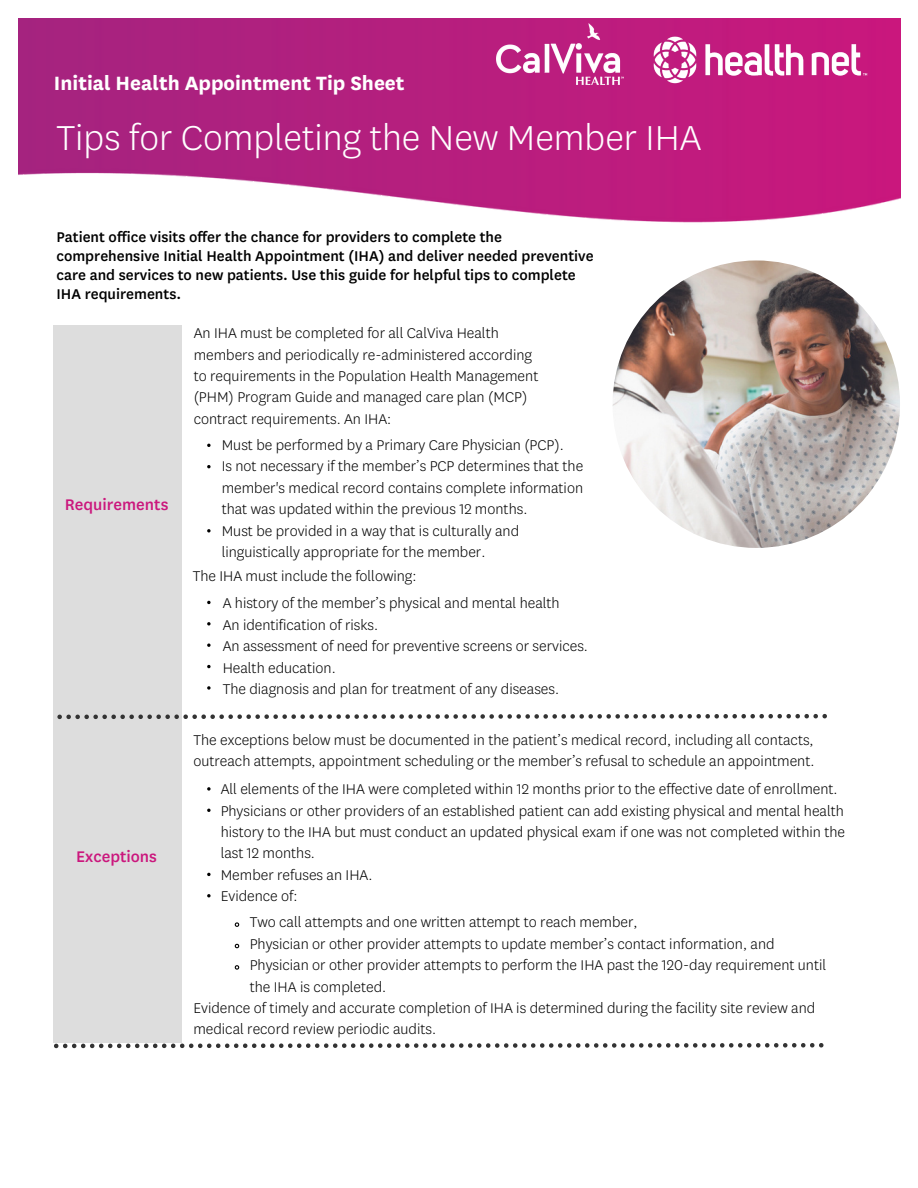
<style>
.page{position:relative;width:918px;height:1188px;background:#fff}
.page>*{position:absolute;margin:0;border:0;box-sizing:border-box;transform-origin:0 0}
.t1{font:300 40.5px "Centene Sans";color:#fff}
.t2{font:700 22.5px "Centene Sans";color:#fff}
.t3{font:500 18px "Centene Sans";color:#cb177d}
.t4{font:300 16.5px/21.3px "Centene Sans";color:#000}
.t5{font:500 16.5px/19.2px "Centene Sans";color:#000}
</style>
<div class="page">
<div style="left:54px;top:326px;width:128px;height:717px;background:#ddd"></div>
<svg style="left:54px;top:1043px;width:769px;height:5px"></svg>
<img style="left:18px;top:18px;width:882px;height:205px">
<img style="left:496px;top:24px;width:127px;height:61px">
<img style="left:653px;top:36px;width:216px;height:48px">
<img style="left:613px;top:260px;width:287px;height:288px;border-radius:50%">
<svg style="left:207px;top:444px;width:4px;height:3px"></svg>
<svg style="left:207px;top:465px;width:4px;height:3px"></svg>
<svg style="left:207px;top:529px;width:4px;height:4px"></svg>
<svg style="left:207px;top:601px;width:4px;height:3px"></svg>
<svg style="left:207px;top:622px;width:4px;height:4px"></svg>
<svg style="left:207px;top:644px;width:4px;height:3px"></svg>
<svg style="left:207px;top:665px;width:4px;height:3px"></svg>
<svg style="left:207px;top:686px;width:4px;height:4px"></svg>
<svg style="left:207px;top:787px;width:4px;height:4px"></svg>
<svg style="left:207px;top:809px;width:4px;height:3px"></svg>
<svg style="left:207px;top:873px;width:4px;height:3px"></svg>
<svg style="left:207px;top:894px;width:4px;height:3px"></svg>
<svg style="left:234px;top:922px;width:6px;height:5px"></svg>
<svg style="left:234px;top:943px;width:6px;height:6px"></svg>
<svg style="left:234px;top:965px;width:6px;height:5px"></svg>
<svg style="left:57px;top:714px;width:770px;height:5px"></svg>
<p class="t2" style="left:54px;top:73px;width:352px">Initial Health Appointment Tip Sheet</p>
<h1 class="t1" style="left:56px;top:120px;width:647px">Tips for Completing the New Member IHA</h1>
<p class="t5" style="left:56px;top:228px;width:539px">Patient office visits offer the chance for providers to complete the comprehensive Initial Health Appointment (IHA) and deliver needed preventive care and services to new patients. Use this guide for helpful tips to complete IHA requirements.</p>
<h2 class="t3" style="left:65px;top:496px;width:105px">Requirements</h2>
<h2 class="t3" style="left:76px;top:849px;width:82px">Exceptions</h2>
<p class="t4" style="left:194px;top:323px;width:346px">An IHA must be completed for all CalViva Health members and periodically re-administered according to requirements in the Population Health Management (PHM) Program Guide and managed care plan (MCP) contract requirements. An IHA:</p>
<p class="t4" style="left:222px;top:435px;width:344px">Must be performed by a Primary Care Physician (PCP).</p>
<p class="t4" style="left:222px;top:457px;width:363px;text-align:justify">Is not necessary if the member’s PCP determines that the member's medical record contains complete information that was updated within the previous 12 months.</p>
<p class="t4" style="left:222px;top:521px;width:299px">Must be provided in a way that is culturally and linguistically appropriate for the member.</p>
<p class="t4" style="left:193px;top:566px;width:225px">The IHA must include the following:</p>
<p class="t4" style="left:223px;top:594px;width:338px">A history of the member’s physical and mental health</p>
<p class="t4" style="left:223px;top:615px;width:157px">An identification of risks.</p>
<p class="t4" style="left:223px;top:636px;width:367px">An assessment of need for preventive screens or services.</p>
<p class="t4" style="left:223px;top:658px;width:115px">Health education.</p>
<p class="t4" style="left:223px;top:679px;width:338px">The diagnosis and plan for treatment of any diseases.</p>
<p class="t4" style="left:193px;top:730px;width:623px">The exceptions below must be documented in the patient’s medical record, including all contacts, outreach attempts, appointment scheduling or the member’s refusal to schedule an appointment.</p>
<p class="t4" style="left:221px;top:779px;width:618px">All elements of the IHA were completed within 12 months prior to the effective date of enrollment.</p>
<p class="t4" style="left:221px;top:801px;width:626px;text-align:justify">Physicians or other providers of an established patient can add existing physical and mental health history to the IHA but must conduct an updated physical exam if one was not completed within the last 12 months.</p>
<p class="t4" style="left:221px;top:865px;width:153px">Member refuses an IHA.</p>
<p class="t4" style="left:221px;top:886px;width:78px">Evidence of:</p>
<p class="t4" style="left:250px;top:913px;width:389px">Two call attempts and one written attempt to reach member,</p>
<p class="t4" style="left:250px;top:934px;width:526px">Physician or other provider attempts to update member’s contact information, and</p>
<p class="t4" style="left:250px;top:955px;width:578px">Physician or other provider attempts to perform the IHA past the 120-day requirement until the IHA is completed.</p>
<p class="t4" style="left:193px;top:998px;width:623px">Evidence of timely and accurate completion of IHA is determined during the facility site review and medical record review periodic audits.</p>
</div>
